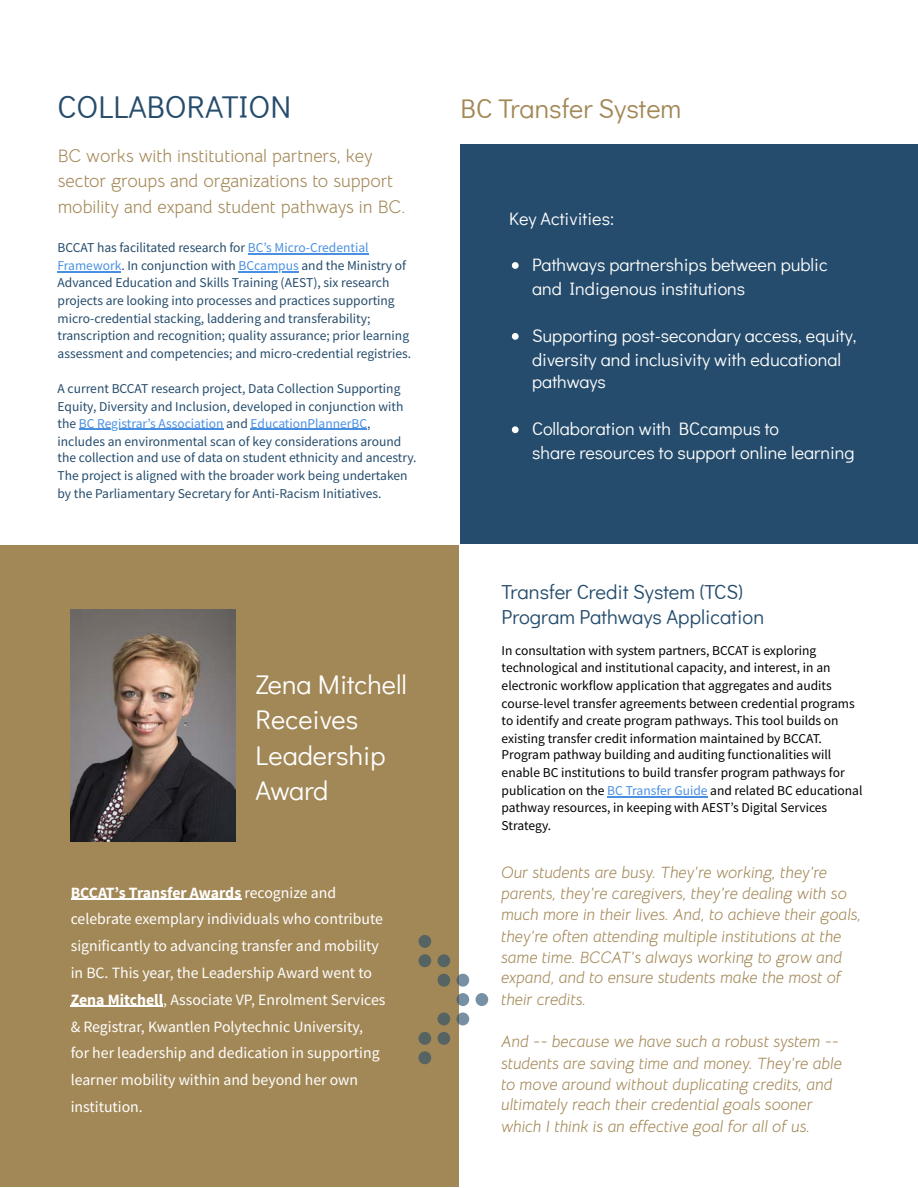
<style>
.page{position:relative;width:918px;height:1188px;background:#fff}
.page>*{position:absolute;margin:0;border:0;box-sizing:border-box;transform-origin:0 0}
.t1{font:31.5px "Didact Gothic";color:#254c6c}
.t2{font:27px/34.8px "Didact Gothic";color:#fff}
.t3{font:27px "Didact Gothic";color:#a38857}
.t4{font:20.25px/25.8px "Didact Gothic";color:#254c6c}
.t5{font:18px/23.7px "Didact Gothic";color:#fff}
.t6{font:18px/25.3px "Bellota Text";color:#a38857}
.t7{font:italic 16.35px/21.3px "Bellota Text";color:#a38857}
.t8{font:15.75px/27px "Source Sans Pro";color:#fff}
.t9{font:13.5px/17.7px "Source Sans Pro";color:#254c6c}
.t10{font:13.5px/17.5px "Source Sans Pro";color:#000}
.s1{color:#4a90e2}
.s2{font-weight:700}
</style>
<div class="page">
<div style="left:460px;top:144px;width:458px;height:399px;background:#254c6c"></div>
<svg style="left:512px;top:262px;width:7px;height:7px"></svg>
<svg style="left:512px;top:333px;width:7px;height:7px"></svg>
<svg style="left:512px;top:426px;width:7px;height:7px"></svg>
<hr style="left:248px;top:253px;width:121px;height:1px;background:#4a90e2">
<hr style="left:58px;top:271px;width:63px;height:1px;background:#4a90e2">
<hr style="left:239px;top:271px;width:60px;height:1px;background:#4a90e2">
<hr style="left:79px;top:429px;width:144px;height:1px;background:#4a90e2">
<hr style="left:251px;top:429px;width:116px;height:1px;background:#4a90e2">
<hr style="left:607px;top:797px;width:101px;height:1px;background:#4a90e2">
<div style="left:0;top:546px;width:459px;height:641px;background:#a38857"></div>
<img style="left:71px;top:610px;width:164px;height:232px">
<hr style="left:71px;top:899px;width:170px;height:1px;background:#fff">
<hr style="left:71px;top:1006px;width:92px;height:1px;background:#fff">
<svg style="left:418px;top:935px;width:70px;height:129px"></svg>
<p class="t1" style="left:57px;top:85px;width:235px">COLLABORATION</p>
<p class="t3" style="left:461px;top:90px;width:222px">BC Transfer System</p>
<p class="t6" style="left:58px;top:143px;width:349px">BC works with institutional partners, key sector groups and organizations to support mobility and expand student pathways in BC.</p>
<p class="t5" style="left:509px;top:206px;width:106px">Key Activities:</p>
<p class="t5" style="left:532px;top:252px;width:297px">Pathways partnerships between public and Indigenous institutions</p>
<p class="t5" style="left:532px;top:323px;width:326px">Supporting post-secondary access, equity, diversity and inclusivity with educational</p>
<p class="t5" style="left:532px;top:369px;width:75px">pathways</p>
<p class="t5" style="left:532px;top:416px;width:324px">Collaboration with BCcampus to<br>share resources to support online learning</p>
<p class="t9" style="left:58px;top:238px;width:313px">BCCAT has facilitated research for <span class="s1">BC’s Micro-Credential</span></p>
<p class="t9" style="left:58px;top:256px;width:350px"><span class="s1">Framework</span>. In conjunction with <span class="s1">BCcampus</span> and the Ministry of</p>
<p class="t9" style="left:58px;top:273px;width:355px">Advanced Education and Skills Training (AEST), six research projects are looking into processes and practices supporting micro-credential stacking, laddering and transferability; transcription and recognition; quality assurance; prior learning assessment and competencies; and micro-credential registries.</p>
<p class="t9" style="left:58px;top:379px;width:347px">A current BCCAT research project, Data Collection Supporting<br>Equity, Diversity and Inclusion, developed in conjunction with the <span class="s1">BC Registrar’s Association</span> and <span class="s1">EducationPlannerBC</span>,</p>
<p class="t9" style="left:58px;top:432px;width:361px">includes an environmental scan of key considerations around the collection and use of data on student ethnicity and ancestry.<br>The project is aligned with the broader work being undertaken by the Parliamentary Secretary for Anti-Racism Initiatives.</p>
<p class="t2" style="left:256px;top:666px;width:153px">Zena Mitchell</p>
<p class="t2" style="left:256px;top:701px;width:104px">Receives</p>
<p class="t2" style="left:256px;top:737px;width:131px">Leadership<br>Award</p>
<p class="t8" style="left:71px;top:879px;width:314px;line-height:26.4px"><span class="s2">BCCAT’s Transfer Awards</span> recognize and celebrate exemplary individuals who contribute significantly to advancing transfer and mobility</p>
<p class="t8" style="left:71px;top:959px;width:316px">in BC. This year, the Leadership Award went to<br><span class="s2">Zena Mitchell</span>, Associate VP, Enrolment Services &amp; Registrar, Kwantlen Polytechnic University,</p>
<p class="t8" style="left:71px;top:1038px;width:310px">for her leadership and dedication in supporting learner mobility within and beyond her own institution.</p>
<p class="t4" style="left:502px;top:578px;width:264px">Transfer Credit System (TCS)<br>Program Pathways Application</p>
<p class="t10" style="left:502px;top:641px;width:362px">In consultation with system partners, BCCAT is exploring technological and institutional capacity, and interest, in an electronic workflow application that aggregates and audits course-level transfer agreements between credential programs to identify and create program pathways. This tool builds on existing transfer credit information maintained by BCCAT.<br>Program pathway building and auditing functionalities will enable BC institutions to build transfer program pathways for publication on the <span class="s1">BC Transfer Guide</span> and related BC educational</p>
<p class="t10" style="left:502px;top:798px;width:327px;line-height:18px">pathway resources, in keeping with AEST’s Digital Services<br>Strategy.</p>
<p class="t7" style="left:501px;top:861px;width:328px">Our students are busy. They’re working, they’re</p>
<p class="t7" style="left:501px;top:883px;width:361px">parents, they’re caregivers, they’re dealing with so much more in their lives. And, to achieve their goals, they’re often attending multiple institutions at the same time. BCCAT’s always working to grow and</p>
<p class="t7" style="left:501px;top:967px;width:342px">expand, and to ensure students make the most of their credits.</p>
<p class="t7" style="left:501px;top:1031px;width:339px">And -- because we have such a robust system --</p>
<p class="t7" style="left:501px;top:1053px;width:342px">students are saving time and money. They’re able to move around without duplicating credits, and ultimately reach their credential goals sooner which I think is an effective goal for all of us.</p>
</div>
